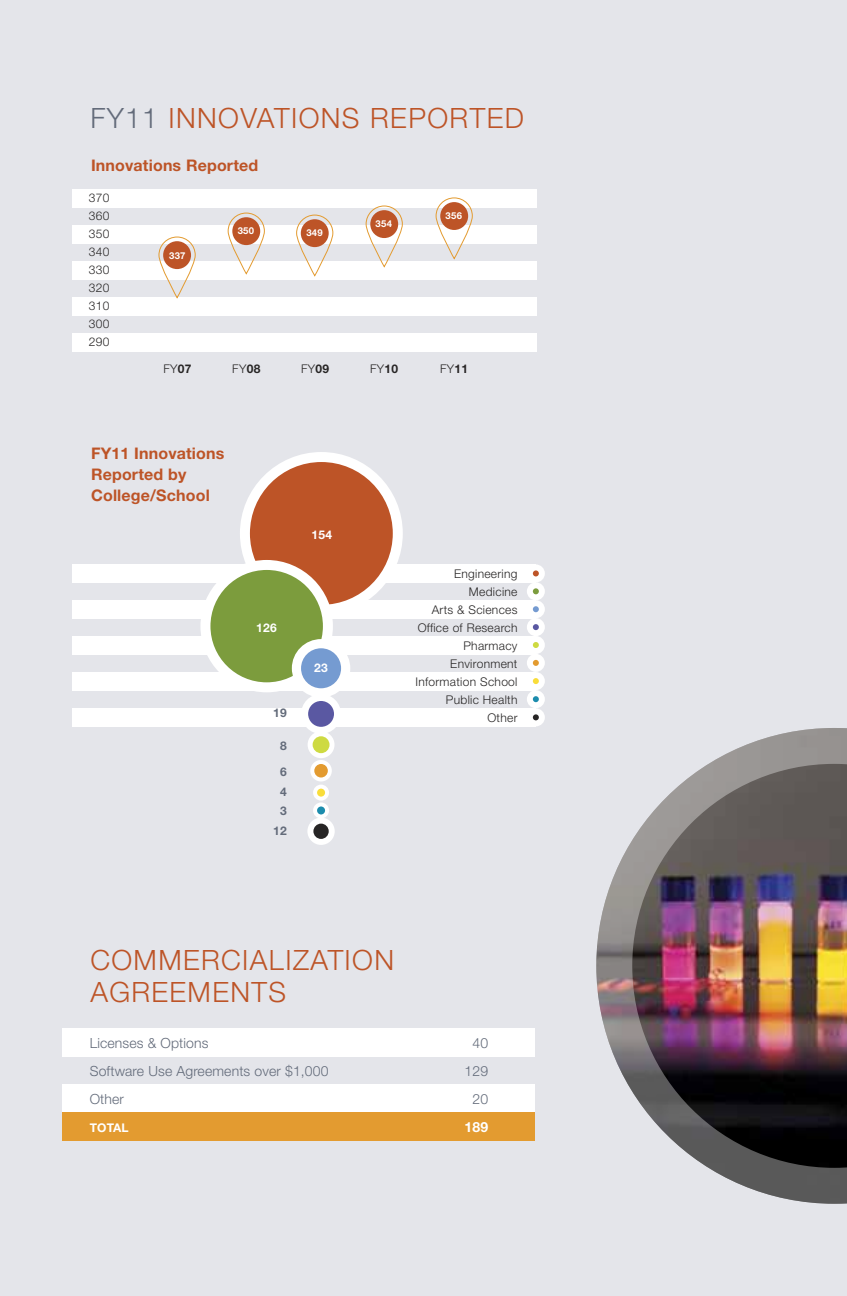
<style>
.page{position:relative;width:847px;height:1296px;background:#fff}
.page>*{position:absolute;margin:0;border:0;box-sizing:border-box;transform-origin:0 0}
.t1{font:300 28px/32px "Helvetica Neue";letter-spacing:.05em;color:#bd5427}
.t2{font:700 16px/21px "Helvetica Neue";letter-spacing:.01em;color:#bd5427}
.t3{font:300 14px "Helvetica Neue";letter-spacing:.01em;color:#636b7a}
.t4{font:700 14px "Helvetica Neue";color:#fff}
.t5{font:300 12px/18px "Helvetica Neue";letter-spacing:.025em;color:#272525;text-align:justify}
.t6{font:700 12px "Helvetica Neue";letter-spacing:.025em;color:#fff}
.t7{font:700 12px/19.8px "Helvetica Neue";color:#636b7a}
.t8{font:700 9.6px "Helvetica Neue";letter-spacing:.025em;color:#fff}
.s1{color:#636b7a}
.s2{font-weight:700}
</style>
<div class="page">
<div style="left:1px;top:0;width:845px;height:1296px;background:#e4e5ea"></div>
<div style="left:72px;top:564px;width:464px;height:18px;background:#fff"></div>
<div style="left:72px;top:189px;width:464px;height:18px;background:#fff"></div>
<div style="left:72px;top:225px;width:464px;height:18px;background:#fff"></div>
<div style="left:72px;top:261px;width:464px;height:18px;background:#fff"></div>
<div style="left:72px;top:297px;width:464px;height:18px;background:#fff"></div>
<div style="left:72px;top:333px;width:464px;height:18px;background:#fff"></div>
<div style="left:72px;top:600px;width:464px;height:18px;background:#fff"></div>
<div style="left:72px;top:636px;width:464px;height:18px;background:#fff"></div>
<div style="left:72px;top:672px;width:464px;height:18px;background:#fff"></div>
<div style="left:72px;top:708px;width:464px;height:18px;background:#fff"></div>
<div style="left:163px;top:241px;width:28px;height:28px;background:#bd5427;border-radius:50%"></div>
<div style="left:158px;top:237px;width:38px;height:61px;border:1px solid #e39b30;border-radius:18px"></div>
<div style="left:301px;top:219px;width:27px;height:28px;background:#bd5427;border-radius:50%"></div>
<div style="left:296px;top:215px;width:37px;height:61px;border:1px solid #e39b30;border-radius:18px"></div>
<div style="left:232px;top:217px;width:28px;height:28px;background:#bd5427;border-radius:50%"></div>
<div style="left:228px;top:213px;width:37px;height:61px;border:1px solid #e39b30;border-radius:18px"></div>
<div style="left:370px;top:210px;width:28px;height:28px;background:#bd5427;border-radius:50%"></div>
<div style="left:365px;top:206px;width:38px;height:61px;border:1px solid #e39b30;border-radius:18px"></div>
<svg style="left:527px;top:564px;width:18px;height:162px"></svg>
<div style="left:62px;top:1029px;width:473px;height:28px;background:#fff"></div>
<div style="left:62px;top:1085px;width:473px;height:28px;background:#fff"></div>
<div style="left:62px;top:1113px;width:473px;height:28px;background:#e39b30"></div>
<svg style="left:200px;top:452px;width:203px;height:393px"></svg>
<img style="left:596px;top:728px;width:250px;height:476px">
<div style="left:440px;top:202px;width:28px;height:28px;background:#bd5427;border-radius:50%"></div>
<div style="left:435px;top:197px;width:38px;height:62px;border:1px solid #e39b30;border-radius:18px"></div>
<h1 class="t1" style="left:90px;top:102px;width:435px"><span class="s1">FY11</span> INNOVATIONS REPORTED</h1>
<h2 class="t2" style="left:91px;top:155px;width:169px">Innovations Reported</h2>
<p class="t5" style="left:89px;top:189px;width:22px">370<br>360<br>350<br>340<br>330<br>320<br>310<br>300<br>290</p>
<p class="t8" style="left:169px;top:249px;width:18px">337</p>
<p class="t8" style="left:238px;top:225px;width:18px">350</p>
<p class="t8" style="left:306px;top:227px;width:18px">349</p>
<p class="t8" style="left:375px;top:218px;width:18px">354</p>
<p class="t5" style="left:163px;top:359px;width:30px">FY<span class="s2">07</span></p>
<p class="t5" style="left:232px;top:359px;width:30px">FY<span class="s2">08</span></p>
<p class="t5" style="left:301px;top:359px;width:30px">FY<span class="s2">09</span></p>
<p class="t5" style="left:370px;top:359px;width:30px">FY<span class="s2">10</span></p>
<p class="t8" style="left:445px;top:210px;width:18px">356</p>
<p class="t5" style="left:440px;top:359px;width:30px">FY<span class="s2">11</span></p>
<h2 class="t2" style="left:91px;top:442px;width:135px">FY11 Innovations<br>Reported by<br>College/School</h2>
<p class="t6" style="left:311px;top:527px;width:22px">154</p>
<p class="t6" style="left:256px;top:620px;width:22px">126</p>
<p class="t7" style="left:273px;top:703px;width:15px">19</p>
<p class="t7" style="left:280px;top:733px;width:8px;line-height:25.6px">8<br>6</p>
<p class="t7" style="left:273px;top:781px;width:15px;text-align:center">4<br>3<br>12</p>
<p class="t6" style="left:314px;top:660px;width:15px">23</p>
<p class="t5" style="left:415px;top:564px;width:104px;text-align:right">Engineering<br>Medicine<br>Arts &amp; Sciences<br>Office of Research<br>Pharmacy<br>Environment<br>Information School<br>Public Health<br>Other</p>
<h1 class="t1" style="left:90px;top:943px;width:305px">COMMERCIALIZATION<br>AGREEMENTS</h1>
<p class="t3" style="left:90px;top:1034px;width:120px">Licenses &amp; Options</p>
<p class="t3" style="left:472px;top:1034px;width:17px">40</p>
<p class="t3" style="left:90px;top:1062px;width:240px">Software Use Agreements over $1,000</p>
<p class="t3" style="left:464px;top:1062px;width:25px">129</p>
<p class="t3" style="left:90px;top:1090px;width:36px">Other</p>
<p class="t3" style="left:472px;top:1090px;width:17px">20</p>
<p class="t6" style="left:90px;top:1120px;width:40px">TOTAL</p>
<p class="t4" style="left:464px;top:1118px;width:25px">189</p>
</div>
